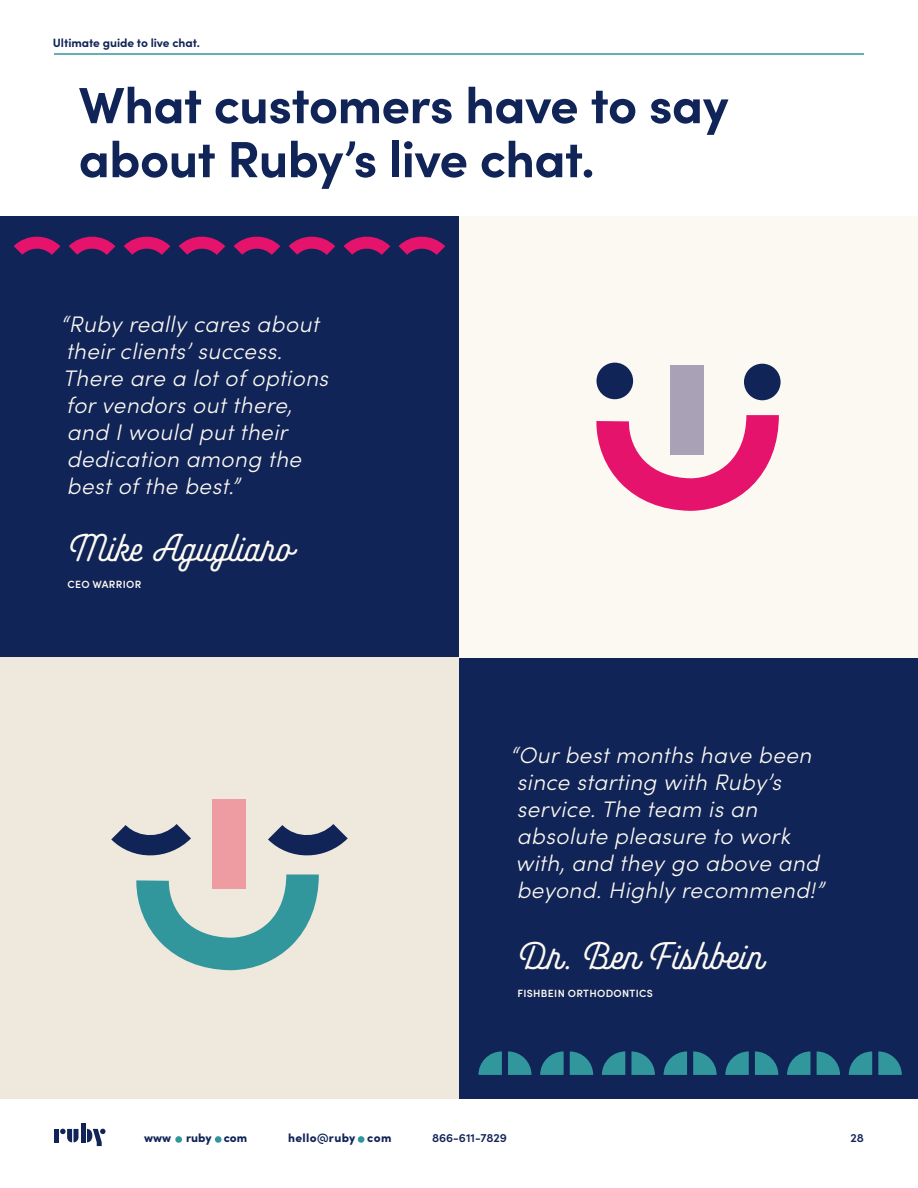
<style>
.page{position:relative;width:918px;height:1188px;background:#fff}
.page>*{position:absolute;margin:0;border:0;box-sizing:border-box;transform-origin:0 0}
.t1{font:700 51px/54px "Sofia Pro";letter-spacing:-.015em;color:#112457}
.t2{font:39px "Akin";color:#fcf9f2}
.t3{font:italic 300 22.5px/27px "Sofia Pro";letter-spacing:.02em;color:#fcf9f2}
.t4{font:700 12px "Sofia Pro";letter-spacing:-.005em;color:#112457}
.t5{font:600 12px "Sofia Pro";color:#112457}
.t6{font:900 12px "Sofia Pro";letter-spacing:.02em;color:#112457}
.t7{font:900 12px "Sofia Pro";color:#112457}
.t8{font:600 10.5px "Sofia Pro";letter-spacing:.03em;color:#fcf9f2}
</style>
<div class="page">
<div style="left:459px;top:657px;width:459px;height:442px;background:#112457"></div>
<div style="left:0;top:216px;width:459px;height:441px;background:#112457"></div>
<div style="left:459px;top:216px;width:459px;height:441px;background:#fcf9f2"></div>
<div style="left:0;top:657px;width:459px;height:442px;background:#efe8dc"></div>
<svg style="left:596px;top:415px;width:183px;height:96px"></svg>
<div style="left:670px;top:365px;width:34px;height:90px;background:#a9a1b6"></div>
<div style="left:744px;top:364px;width:37px;height:36px;background:#112457;border-radius:50%"></div>
<div style="left:597px;top:363px;width:36px;height:36px;background:#112457;border-radius:50%"></div>
<svg style="left:136px;top:875px;width:183px;height:95px"></svg>
<div style="left:213px;top:799px;width:33px;height:90px;background:#ee9ca1"></div>
<svg style="left:111px;top:824px;width:80px;height:32px"></svg>
<svg style="left:268px;top:824px;width:80px;height:32px"></svg>
<svg style="left:399px;top:236px;width:46px;height:19px"></svg>
<svg style="left:344px;top:236px;width:46px;height:19px"></svg>
<svg style="left:289px;top:236px;width:46px;height:19px"></svg>
<svg style="left:234px;top:236px;width:46px;height:19px"></svg>
<svg style="left:179px;top:236px;width:46px;height:19px"></svg>
<svg style="left:124px;top:236px;width:46px;height:19px"></svg>
<svg style="left:69px;top:236px;width:46px;height:19px"></svg>
<svg style="left:14px;top:236px;width:46px;height:19px"></svg>
<svg style="left:540px;top:1051px;width:24px;height:24px"></svg>
<svg style="left:570px;top:1051px;width:23px;height:24px"></svg>
<svg style="left:478px;top:1051px;width:24px;height:24px"></svg>
<svg style="left:508px;top:1051px;width:23px;height:24px"></svg>
<svg style="left:787px;top:1051px;width:23px;height:24px"></svg>
<svg style="left:817px;top:1051px;width:23px;height:24px"></svg>
<svg style="left:725px;top:1051px;width:24px;height:24px"></svg>
<svg style="left:755px;top:1051px;width:23px;height:24px"></svg>
<svg style="left:664px;top:1051px;width:23px;height:24px"></svg>
<svg style="left:693px;top:1051px;width:24px;height:24px"></svg>
<svg style="left:602px;top:1051px;width:23px;height:24px"></svg>
<svg style="left:631px;top:1051px;width:24px;height:24px"></svg>
<svg style="left:849px;top:1051px;width:23px;height:24px"></svg>
<svg style="left:878px;top:1051px;width:24px;height:24px"></svg>
<hr style="left:54px;top:53px;width:810px;height:2px;background:#32969d">
<div style="left:358px;top:1136px;width:6px;height:7px;background:#32969d;border-radius:50%"></div>
<div style="left:215px;top:1136px;width:7px;height:7px;background:#32969d;border-radius:50%"></div>
<div style="left:175px;top:1136px;width:7px;height:7px;background:#32969d;border-radius:50%"></div>
<div style="left:54px;top:1129px;width:5px;height:13px;background:#112457"></div>
<div style="left:81px;top:1123px;width:5px;height:19px;background:#112457"></div>
<svg style="left:60px;top:1129px;width:18px;height:13px"></svg>
<svg style="left:87px;top:1129px;width:19px;height:17px"></svg>
<p class="t4" style="left:53px;top:34px;width:148px">Ultimate guide to live chat.</p>
<h1 class="t1" style="left:79px;top:74px;width:652px">What customers have to say about Ruby’s live chat.</h1>
<p class="t3" style="left:60px;top:309px;width:269px">“Ruby really cares about their clients’ success.<br>There are a lot of options for vendors out there, and I would put their dedication among the best of the best.”</p>
<h2 class="t2" style="left:68px;top:524px;width:225px">Mike Agugliaro</h2>
<p class="t8" style="left:68px;top:577px;width:75px">CEO WARRIOR</p>
<p class="t3" style="left:510px;top:740px;width:315px">“Our best months have been since starting with Ruby’s service. The team is an absolute pleasure to work with, and they go above and beyond. Highly recommend!”</p>
<h2 class="t2" style="left:517px;top:932px;width:246px">Dr. Ben Fishbein</h2>
<p class="t8" style="left:517px;top:985px;width:137px">FISHBEIN ORTHODONTICS</p>
<p class="t7" style="left:144px;top:1129px;width:105px">www ruby com</p>
<p class="t6" style="left:288px;top:1129px;width:105px">hello@ruby com</p>
<p class="t5" style="left:432px;top:1129px;width:77px">866-611-7829</p>
<p class="t5" style="left:851px;top:1129px;width:15px">28</p>
</div>
